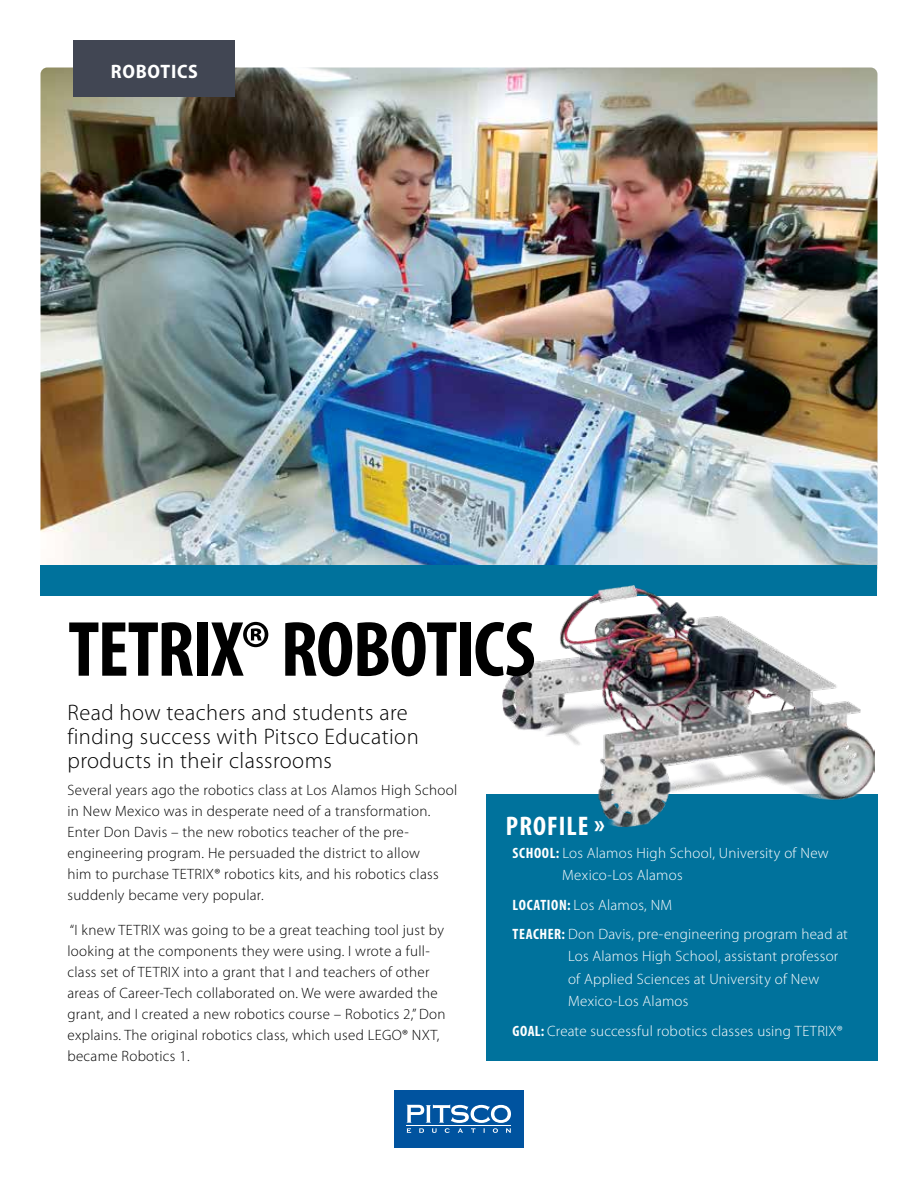
<style>
.page{position:relative;width:918px;height:1188px;background:#fff}
.page>*{position:absolute;margin:0;border:0;box-sizing:border-box;transform-origin:0 0}
.t1{font:700 condensed 78.9px "Myriad Pro";letter-spacing:-.02em;color:#000}
.t2{font:700 condensed 27px "Myriad Pro";letter-spacing:.04em;color:#fff}
.t3{font:300 22.5px/24px "Myriad Pro";letter-spacing:.02em;color:#000}
.t4{font:700 semi-condensed 19.5px "Myriad Pro";letter-spacing:.03em;color:#fff}
.t5{font:300 15px/21px "Myriad Pro";letter-spacing:.02em;color:#000}
.t6{font:300 15px/22.5px "Myriad Pro";letter-spacing:.015em;color:#fff}
.s1{font-weight:700;font-stretch:condensed}
</style>
<div class="page">
<img style="left:40px;top:68px;width:838px;height:497px">
<div style="left:394px;top:1090px;width:129px;height:58px;background:#00539f"></div>
<hr style="left:406px;top:1125px;width:105px;height:1px;background:#fff">
<svg style="left:407px;top:1105px;width:104px;height:28px"></svg>
<div style="left:40px;top:565px;width:838px;height:30px;background:#00729c"></div>
<div style="left:73px;top:40px;width:162px;height:57px;background:#414653"></div>
<div style="left:486px;top:795px;width:392px;height:266px;background:#00729c"></div>
<img style="left:503px;top:585px;width:371px;height:242px">
<h3 class="t4" style="left:111px;top:60px;width:88px">ROBOTICS</h3>
<h1 class="t1" style="left:68px;top:600px;width:469px">TETRIX® ROBOTICS</h1>
<h3 class="t3" style="left:68px;top:701px;width:353px">Read how teachers and students are finding success with Pitsco Education products in their classrooms</h3>
<p class="t5" style="left:68px;top:780px;width:391px">Several years ago the robotics class at Los Alamos High School in New Mexico was in desperate need of a transformation.<br>Enter Don Davis – the new robotics teacher of the pre&shy;engineering program. He persuaded the district to allow<br>him to purchase TETRIX® robotics kits, and his robotics class suddenly became very popular.</p>
<p class="t5" style="left:68px;top:920px;width:379px">“I knew TETRIX was going to be a great teaching tool just by looking at the components they were using. I wrote a full&shy;class set of TETRIX into a grant that I and teachers of other areas of Career-Tech collaborated on. We were awarded the grant, and I created a new robotics course – Robotics 2,” Don explains. The original robotics class, which used LEGO® NXT, became Robotics 1.</p>
<h2 class="t2" style="left:506px;top:809px;width:100px">PROFILE »</h2>
<p class="t6" style="left:562px;top:842px;width:268px;text-indent:-50px"><span class="s1">SCHOOL:</span> Los Alamos High School, University of New<br>Mexico-Los Alamos</p>
<p class="t6" style="left:513px;top:890px;width:337px;line-height:29.2px"><span class="s1">LOCATION:</span> Los Alamos, NM<br><span class="s1">TEACHER:</span> Don Davis, pre-engineering program head at</p>
<p class="t6" style="left:568px;top:945px;width:272px">Los Alamos High School, assistant professor of Applied Sciences at University of New<br>Mexico-Los Alamos</p>
<p class="t6" style="left:513px;top:1020px;width:332px"><span class="s1">GOAL:</span> Create successful robotics classes using TETRIX®</p>
</div>
